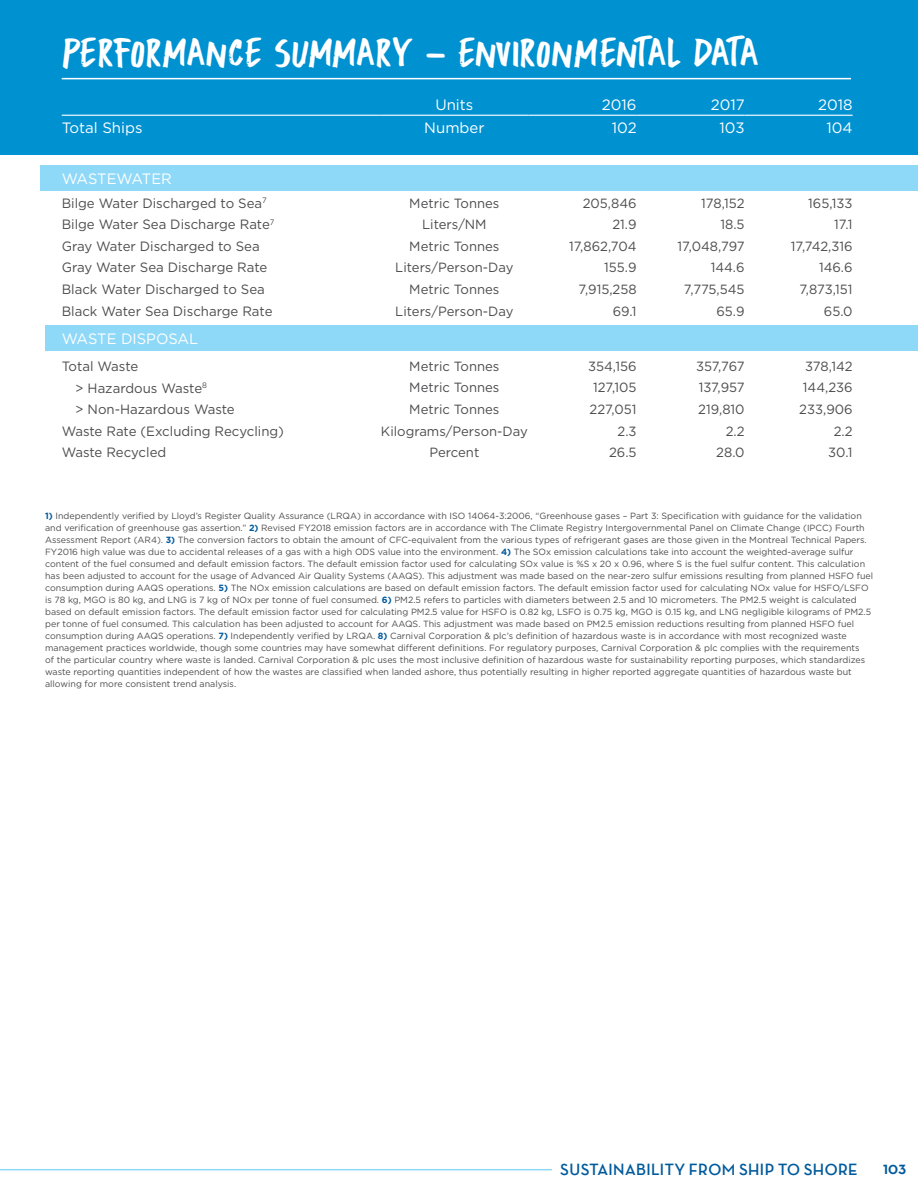
<style>
.page{position:relative;width:918px;height:1188px;background:#fff}
.page>*{position:absolute;margin:0;border:0;box-sizing:border-box;transform-origin:0 0}
.t1{font:40.95px "Buntaro";letter-spacing:-.01em;color:#fff}
.t2{font:700 16.5px "Neutraface Display TT";letter-spacing:.025em;color:#005a9c}
.t3{font:15px "Gotham";color:#fff}
.t4{font:13.5px "Gotham";color:#4d4d4f}
.t5{font:700 13.5px "Neutraface Text TT";color:#005a9c}
.t6{font:13.35px "Gotham";color:#4d4d4f}
.t7{font:9px/12px "Gotham";color:#4d4d4f}
.s1{font-weight:700;color:#005a9c}
</style>
<div class="page">
<hr style="left:0;top:1169px;width:552px;height:1px;background:#8ed8f8">
<div style="left:55px;top:0;width:863px;height:154px;background:#0091d1"></div>
<div style="left:0;top:0;width:75px;height:154px;background:#0091d1"></div>
<hr style="left:62px;top:78px;width:789px;height:1px;background:#fff">
<div style="left:669px;top:165px;width:249px;height:26px;background:#8ed8f8"></div>
<div style="left:40px;top:165px;width:647px;height:26px;background:#8ed8f8"></div>
<div style="left:670px;top:325px;width:248px;height:26px;background:#8ed8f8"></div>
<div style="left:45px;top:325px;width:643px;height:26px;background:#8ed8f8"></div>
<hr style="left:62px;top:115px;width:318px;height:1px;background:#fff">
<hr style="left:380px;top:115px;width:149px;height:1px;background:#fff">
<hr style="left:529px;top:115px;width:108px;height:1px;background:#fff">
<hr style="left:637px;top:115px;width:108px;height:1px;background:#fff">
<hr style="left:745px;top:115px;width:108px;height:1px;background:#fff">
<h1 class="t1" style="left:62px;top:28px;width:699px">PERFORMANcE SUMMARY – ENVIRONMENTAL DATA</h1>
<h3 class="t3" style="left:435px;top:96px;width:40px">Units</h3>
<h3 class="t3" style="left:602px;top:96px;width:36px">2016</h3>
<h3 class="t3" style="left:711px;top:96px;width:35px">2017</h3>
<h3 class="t3" style="left:818px;top:96px;width:36px">2018</h3>
<h3 class="t3" style="left:62px;top:120px;width:82px">Total Ships</h3>
<h3 class="t3" style="left:424px;top:120px;width:62px">Number</h3>
<h3 class="t3" style="left:612px;top:120px;width:26px">102</h3>
<h3 class="t3" style="left:720px;top:120px;width:27px">103</h3>
<h3 class="t3" style="left:827px;top:120px;width:28px">104</h3>
<h3 class="t3" style="left:62px;top:170px;width:112px">WASTEWATER</h3>
<h3 class="t4" style="left:62px;top:195px;width:207px">Bilge Water Discharged to Sea<sup>7</sup></h3>
<h3 class="t6" style="left:409px;top:195px;width:92px">Metric Tonnes</h3>
<h3 class="t6" style="left:583px;top:195px;width:55px">205,846</h3>
<h3 class="t6" style="left:701px;top:195px;width:45px">178,152</h3>
<h3 class="t6" style="left:808px;top:195px;width:46px">165,133</h3>
<h3 class="t4" style="left:62px;top:217px;width:214px">Bilge Water Sea Discharge Rate<sup>7</sup></h3>
<h3 class="t6" style="left:422px;top:217px;width:66px">Liters/NM</h3>
<h3 class="t6" style="left:612px;top:217px;width:26px">21.9</h3>
<h3 class="t6" style="left:721px;top:217px;width:26px">18.5</h3>
<h3 class="t6" style="left:834px;top:217px;width:20px">17.1</h3>
<h3 class="t4" style="left:62px;top:239px;width:200px">Gray Water Discharged to Sea</h3>
<h3 class="t6" style="left:409px;top:239px;width:92px">Metric Tonnes</h3>
<h3 class="t6" style="left:569px;top:239px;width:69px">17,862,704</h3>
<h3 class="t6" style="left:678px;top:239px;width:69px">17,048,797</h3>
<h3 class="t6" style="left:791px;top:239px;width:63px">17,742,316</h3>
<h3 class="t4" style="left:62px;top:260px;width:207px">Gray Water Sea Discharge Rate</h3>
<h3 class="t6" style="left:395px;top:260px;width:120px">Liters/Person-Day</h3>
<h3 class="t6" style="left:604px;top:260px;width:34px">155.9</h3>
<h3 class="t6" style="left:711px;top:260px;width:35px">144.6</h3>
<h3 class="t6" style="left:819px;top:260px;width:35px">146.6</h3>
<h3 class="t4" style="left:62px;top:282px;width:205px">Black Water Discharged to Sea</h3>
<h3 class="t6" style="left:409px;top:282px;width:92px">Metric Tonnes</h3>
<h3 class="t6" style="left:579px;top:282px;width:60px">7,915,258</h3>
<h3 class="t6" style="left:684px;top:282px;width:62px">7,775,545</h3>
<h3 class="t6" style="left:799px;top:282px;width:55px">7,873,151</h3>
<h3 class="t4" style="left:62px;top:303px;width:212px">Black Water Sea Discharge Rate</h3>
<h3 class="t6" style="left:395px;top:303px;width:120px">Liters/Person-Day</h3>
<h3 class="t6" style="left:613px;top:303px;width:25px">69.1</h3>
<h3 class="t6" style="left:717px;top:303px;width:30px">65.9</h3>
<h3 class="t6" style="left:824px;top:303px;width:30px">65.0</h3>
<h3 class="t3" style="left:62px;top:330px;width:138px">WASTE DISPOSAL</h3>
<h3 class="t4" style="left:62px;top:359px;width:78px">Total Waste</h3>
<h3 class="t6" style="left:409px;top:359px;width:92px">Metric Tonnes</h3>
<h3 class="t6" style="left:588px;top:359px;width:50px">354,156</h3>
<h3 class="t6" style="left:696px;top:359px;width:50px">357,767</h3>
<h3 class="t6" style="left:805px;top:359px;width:49px">378,142</h3>
<h3 class="t4" style="left:75px;top:380px;width:133px">&gt; Hazardous Waste<sup>8</sup></h3>
<h3 class="t6" style="left:409px;top:380px;width:92px">Metric Tonnes</h3>
<h3 class="t6" style="left:593px;top:380px;width:45px">127,105</h3>
<h3 class="t6" style="left:699px;top:380px;width:47px">137,957</h3>
<h3 class="t6" style="left:803px;top:380px;width:51px">144,236</h3>
<h3 class="t4" style="left:75px;top:402px;width:161px">&gt; Non-Hazardous Waste</h3>
<h3 class="t6" style="left:409px;top:402px;width:92px">Metric Tonnes</h3>
<h3 class="t6" style="left:590px;top:402px;width:48px">227,051</h3>
<h3 class="t6" style="left:698px;top:402px;width:48px">219,810</h3>
<h3 class="t6" style="left:799px;top:402px;width:55px">233,906</h3>
<h3 class="t4" style="left:62px;top:424px;width:224px">Waste Rate (Excluding Recycling)</h3>
<h3 class="t6" style="left:381px;top:424px;width:148px">Kilograms/Person-Day</h3>
<h3 class="t6" style="left:618px;top:424px;width:21px">2.3</h3>
<h3 class="t6" style="left:726px;top:424px;width:20px">2.2</h3>
<h3 class="t6" style="left:834px;top:424px;width:20px">2.2</h3>
<h3 class="t4" style="left:62px;top:445px;width:106px">Waste Recycled</h3>
<h3 class="t6" style="left:430px;top:445px;width:51px">Percent</h3>
<h3 class="t6" style="left:609px;top:445px;width:29px">26.5</h3>
<h3 class="t6" style="left:716px;top:445px;width:30px">28.0</h3>
<h3 class="t6" style="left:828px;top:445px;width:26px">30.1</h3>
<p class="t7" style="left:45px;top:510px;width:830px"><span class="s1">1)</span> Independently verified by Lloyd’s Register Quality Assurance (LRQA) in accordance with ISO 14064-3:2006, “Greenhouse gases – Part 3: Specification with guidance for the validation and verification of greenhouse gas assertion.” <span class="s1">2)</span> Revised FY2018 emission factors are in accordance with The Climate Registry Intergovernmental Panel on Climate Change (IPCC) Fourth Assessment Report (AR4). <span class="s1">3)</span> The conversion factors to obtain the amount of CFC-equivalent from the various types of refrigerant gases are those given in the Montreal Technical Papers.<br>FY2016 high value was due to accidental releases of a gas with a high ODS value into the environment. <span class="s1">4)</span> The SOx emission calculations take into account the weighted-average sulfur content of the fuel consumed and default emission factors. The default emission factor used for calculating SOx value is %S x 20 x 0.96, where S is the fuel sulfur content. This calculation has been adjusted to account for the usage of Advanced Air Quality Systems (AAQS). This adjustment was made based on the near-zero sulfur emissions resulting from planned HSFO fuel consumption during AAQS operations. <span class="s1">5)</span> The NOx emission calculations are based on default emission factors. The default emission factor used for calculating NOx value for HSFO/LSFO is 78 kg, MGO is 80 kg, and LNG is 7 kg of NOx per tonne of fuel consumed. <span class="s1">6)</span> PM2.5 refers to particles with diameters between 2.5 and 10 micrometers. The PM2.5 weight is calculated based on default emission factors. The default emission factor used for calculating PM2.5 value for HSFO is 0.82 kg, LSFO is 0.75 kg, MGO is 0.15 kg, and LNG negligible kilograms of PM2.5 per tonne of fuel consumed. This calculation has been adjusted to account for AAQS. This adjustment was made based on PM2.5 emission reductions resulting from planned HSFO fuel consumption during AAQS operations. <span class="s1">7)</span> Independently verified by LRQA. <span class="s1">8)</span> Carnival Corporation &amp; plc’s definition of hazardous waste is in accordance with most recognized waste management practices worldwide, though some countries may have somewhat different definitions. For regulatory purposes, Carnival Corporation &amp; plc complies with the requirements<br>of the particular country where waste is landed. Carnival Corporation &amp; plc uses the most inclusive definition of hazardous waste for sustainability reporting purposes, which standardizes waste reporting quantities independent of how the wastes are classified when landed ashore, thus potentially resulting in higher reported aggregate quantities of hazardous waste but allowing for more consistent trend analysis.</p>
<h2 class="t2" style="left:560px;top:1160px;width:299px">SUSTAINABILITY FROM SHIP TO SHORE</h2>
<h3 class="t5" style="left:883px;top:1160px;width:25px">103</h3>
</div>
